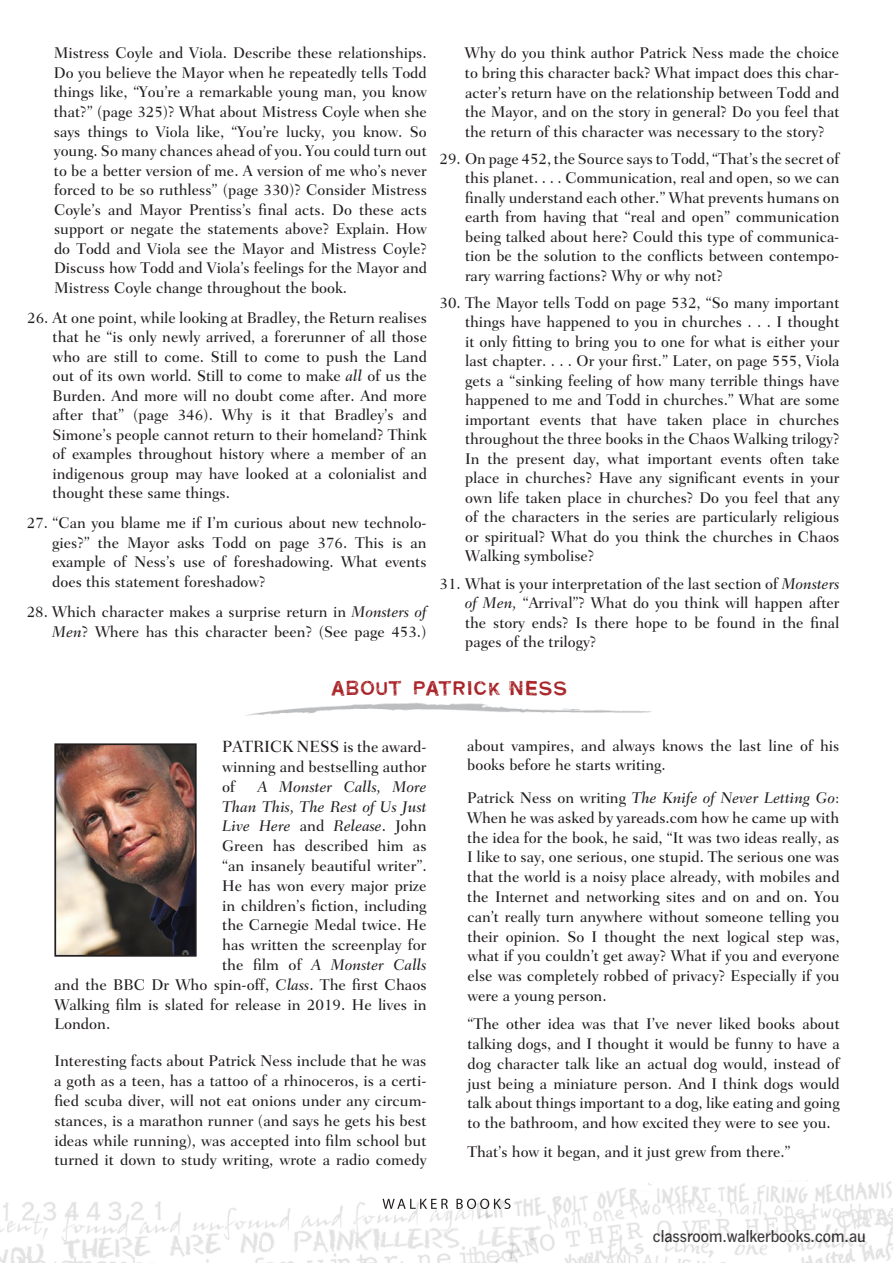
<style>
.page{position:relative;width:893px;height:1263px;background:#fff}
.page>*{position:absolute;margin:0;border:0;box-sizing:border-box;transform-origin:0 0}
.t1{font:22.5px "Carimbo";letter-spacing:.03em;color:#a82428}
.t2{font:500 18px "News Got T";color:#231f20}
.t3{font:500 16.5px "Fairfield LH";color:#231f20}
.t4{font:500 15.75px/19.5px "Fairfield LH";color:#231f20;text-align:justify}
.t5{font:italic 500 15.75px "Fairfield LH";color:#231f20}
.s1{font-style:italic}
.s2{font-size:15.75px}
.s3{font-style:normal}
</style>
<div class="page">
<img style="left:248px;top:703px;width:404px;height:12px">
<img style="left:57px;top:746px;width:137px;height:208px">
<div style="left:54px;top:743px;width:143px;height:214px;border:2px solid #231f20"></div>
<img style="left:0;top:1198px;width:467px;height:65px">
<img style="left:467px;top:1180px;width:426px;height:83px">
<svg style="left:382px;top:1199px;width:66px;height:10px"></svg>
<svg style="left:456px;top:1199px;width:54px;height:10px"></svg>
<p class="t4" style="left:54px;top:44px;width:375px">Mistress Coyle and Viola. Describe these relationships.<br>Do you believe the Mayor when he repeatedly tells Todd things like, “You’re a remarkable young man, you know that?” (page 325)? What about Mistress Coyle when she says things to Viola like, “You’re lucky, you know. So young. So many chances ahead of you. You could turn out to be a better version of me. A version of me who’s never forced to be so ruthless” (page 330)? Consider Mistress Coyle’s and Mayor Prentiss’s final acts. Do these acts support or negate the statements above? Explain. How do Todd and Viola see the Mayor and Mistress Coyle?<br>Discuss how Todd and Viola’s feelings for the Mayor and Mistress Coyle change throughout the book.</p>
<p class="t4" style="left:52px;top:308px;width:376px;text-indent:-25px">26. At one point, while looking at Bradley, the Return realises that he “is only newly arrived, a forerunner of all those who are still to come. Still to come to push the Land out of its own world. Still to come to make <span class="s1">all</span> of us the Burden. And more will no doubt come after. And more after that” (page 346). Why is it that Bradley’s and Simone’s people cannot return to their homeland? Think of examples throughout history where a member of an indigenous group may have looked at a colonialist and thought these same things.</p>
<p class="t4" style="left:52px;top:513px;width:376px;text-indent:-25px">27. “Can you blame me if I’m curious about new technolo&shy;gies?” the Mayor asks Todd on page 376. This is an example of Ness’s use of foreshadowing. What events does this statement foreshadow?</p>
<p class="t4" style="left:27px;top:602px;width:401px;text-align:right">28. Which character makes a surprise return in <span class="s1">Monsters of<br>Men</span>? Where has this character been? (See page 453.)</p>
<p class="t4" style="left:465px;top:44px;width:376px">Why do you think author Patrick Ness made the choice to bring this character back? What impact does this char&shy;acter’s return have on the relationship between Todd and the Mayor, and on the story in general? Do you feel that the return of this character was necessary to the story?</p>
<p class="t4" style="left:465px;top:149px;width:376px;text-indent:-25px">29. On page 452, the Source says to Todd, “That’s the secret of this planet. . . . Communication, real and open, so we can finally understand each other.” What prevents humans on earth from having that “real and open” communication being talked about here? Could this type of communica&shy;tion be the solution to the conflicts between contempo&shy;rary warring factions? Why or why not?</p>
<p class="t4" style="left:465px;top:293px;width:376px;text-indent:-26px">30. The Mayor tells Todd on page 532, “So many important things have happened to you in churches . . . I thought it only fitting to bring you to one for what is either your last chapter. . . . Or your first.” Later, on page 555, Viola gets a “sinking feeling of how many terrible things have happened to me and Todd in churches.” What are some important events that have taken place in churches throughout the three books in the Chaos Walking trilogy?<br>In the present day, what important events often take place in churches? Have any significant events in your own life taken place in churches? Do you feel that any of the characters in the series are particularly religious or spiritual? What do you think the churches in Chaos Walking symbolise?</p>
<p class="t4" style="left:465px;top:574px;width:376px;text-indent:-25px">31. What is your interpretation of the last section of <span class="s1">Monsters of Men,</span> “Arrival”? What do you think will happen after the story ends? Is there hope to be found in the final pages of the trilogy?</p>
<h1 class="t1" style="left:330px;top:673px;width:238px">ABOUT PATRICK NESS</h1>
<p class="t3" style="left:222px;top:737px;width:206px">PATRICK NESS <span class="s2">is the award-</span></p>
<p class="t4" style="left:222px;top:757px;width:206px">winning and bestselling author of</p>
<p class="t5" style="left:258px;top:778px;width:170px">A Monster Calls, More</p>
<p class="t5" style="left:222px;top:797px;width:206px">Than This, The Rest of Us Just</p>
<p class="t5" style="left:222px;top:817px;width:206px">Live Here <span class="s3">and</span> Release<span class="s3">. John</span></p>
<p class="t4" style="left:222px;top:836px;width:206px">Green has described him as</p>
<p class="t4" style="left:222px;top:856px;width:206px">“an insanely beautiful writer”.</p>
<p class="t4" style="left:222px;top:876px;width:206px">He has won every major prize</p>
<p class="t4" style="left:222px;top:896px;width:206px">in children’s fiction, including</p>
<p class="t4" style="left:222px;top:915px;width:206px">the Carnegie Medal twice. He</p>
<p class="t4" style="left:222px;top:935px;width:206px">has written the screenplay for</p>
<p class="t5" style="left:222px;top:956px;width:206px"><span class="s3">the film of</span> A Monster Calls</p>
<p class="t4" style="left:54px;top:975px;width:374px">and the BBC Dr Who spin-off, <span class="s1">Class</span>. The first Chaos</p>
<p class="t4" style="left:54px;top:995px;width:374px">Walking film is slated for release in 2019. He lives in</p>
<p class="t4" style="left:54px;top:1014px;width:58px">London.</p>
<p class="t4" style="left:54px;top:1051px;width:374px">Interesting facts about Patrick Ness include that he was a goth as a teen, has a tattoo of a rhinoceros, is a certi&shy;fied scuba diver, will not eat onions under any circum&shy;stances, is a marathon runner (and says he gets his best ideas while running), was accepted into film school but turned it down to study writing, wrote a radio comedy</p>
<p class="t4" style="left:467px;top:735px;width:374px">about vampires, and always knows the last line of his books before he starts writing.</p>
<p class="t4" style="left:467px;top:788px;width:374px">Patrick Ness on writing <span class="s1">The Knife of Never Letting Go</span>:<br>When he was asked by yareads.com how he came up with the idea for the book, he said, “It was two ideas really, as I like to say, one serious, one stupid. The serious one was that the world is a noisy place already, with mobiles and the Internet and networking sites and on and on. You can’t really turn anywhere without someone telling you their opinion. So I thought the next logical step was, what if you couldn’t get away? What if you and everyone else was completely robbed of privacy? Especially if you were a young person.</p>
<p class="t4" style="left:467px;top:1014px;width:374px">“The other idea was that I’ve never liked books about talking dogs, and I thought it would be funny to have a dog character talk like an actual dog would, instead of just being a miniature person. And I think dogs would talk about things important to a dog, like eating and going to the bathroom, and how excited they were to see you.</p>
<p class="t4" style="left:467px;top:1142px;width:325px">That’s how it began, and it just grew from there.”</p>
<p class="t2" style="left:653px;top:1226px;width:214px">classroom.walkerbooks.com.au</p>
</div>
